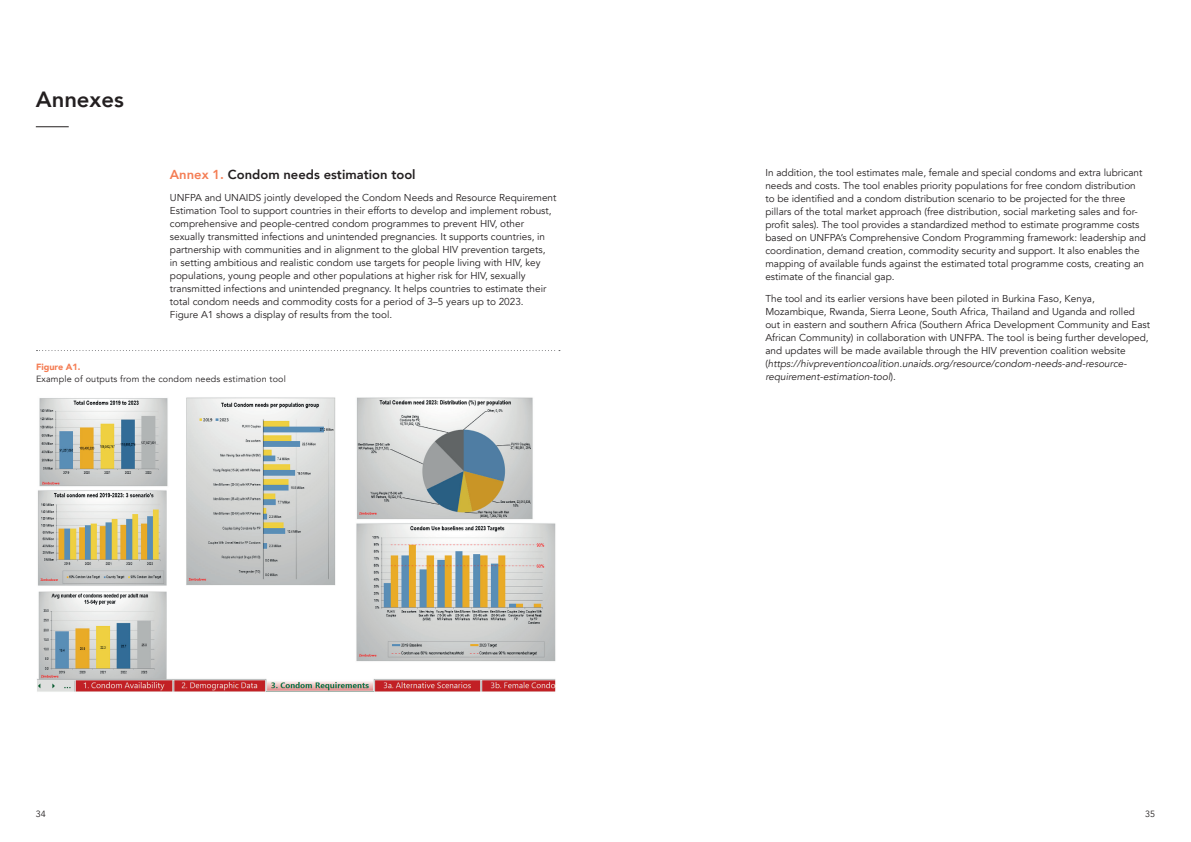
<style>
.page{position:relative;width:1191px;height:842px;background:#fff}
.page>*{position:absolute;margin:0;border:0;box-sizing:border-box;transform-origin:0 0}
.t1{font:800 22px "Avenir";color:#231f20}
.t2{font:800 13px "Avenir";color:#231f20}
.t3{font:10px/13px "Avenir";color:#231f20}
.t4{font:9px "Avenir";letter-spacing:.02em;color:#231f20}
.t5{font:900 9px "Avenir";color:#f47d54}
.s1{color:#f47d54}
.s2{font-style:italic}
</style>
<div class="page">
<hr style="left:36px;top:126px;width:33px;height:1px;background:#231f20">
<img style="left:37px;top:397px;width:519px;height:295px">
<svg style="left:36px;top:350px;width:524px;height:1px"></svg>
<p class="t1" style="left:36px;top:82px;width:89px">Annexes</p>
<p class="t2" style="left:170px;top:164px;width:247px"><span class="s1">Annex 1.</span> Condom needs estimation tool</p>
<p class="t3" style="left:170px;top:191px;width:388px">UNFPA and UNAIDS jointly developed the Condom Needs and Resource Requirement Estimation Tool to support countries in their efforts to develop and implement robust, comprehensive and people-centred condom programmes to prevent HIV, other sexually transmitted infections and unintended pregnancies. It supports countries, in partnership with communities and in alignment to the global HIV prevention targets,<br>in setting ambitious and realistic condom use targets for people living with HIV, key populations, young people and other populations at higher risk for HIV, sexually transmitted infections and unintended pregnancy. It helps countries to estimate their total condom needs and commodity costs for a period of 3–5 years up to 2023.<br>Figure A1 shows a display of results from the tool.</p>
<p class="t5" style="left:36px;top:359px;width:46px">Figure A1.</p>
<p class="t4" style="left:36px;top:374px;width:251px">Example of outputs from the condom needs estimation tool</p>
<p class="t3" style="left:765px;top:166px;width:382px">In addition, the tool estimates male, female and special condoms and extra lubricant needs and costs. The tool enables priority populations for free condom distribution to be identified and a condom distribution scenario to be projected for the three pillars of the total market approach (free distribution, social marketing sales and for&shy;profit sales). The tool provides a standardized method to estimate programme costs based on UNFPA’s Comprehensive Condom Programming framework: leadership and coordination, demand creation, commodity security and support. It also enables the mapping of available funds against the estimated total programme costs, creating an estimate of the financial gap.</p>
<p class="t3" style="left:765px;top:292px;width:386px">The tool and its earlier versions have been piloted in Burkina Faso, Kenya, Mozambique, Rwanda, Sierra Leone, South Africa, Thailand and Uganda and rolled out in eastern and southern Africa (Southern Africa Development Community and East African Community) in collaboration with UNFPA. The tool is being further developed, and updates will be made available through the HIV prevention coalition website (<span class="s2">https://hivpreventioncoalition.unaids.org/resource/condom-needs-and-resource&shy;requirement-estimation-tool</span>).</p>
<p class="t4" style="left:36px;top:808px;width:12px">34</p>
<p class="t4" style="left:1145px;top:808px;width:12px">35</p>
</div>
